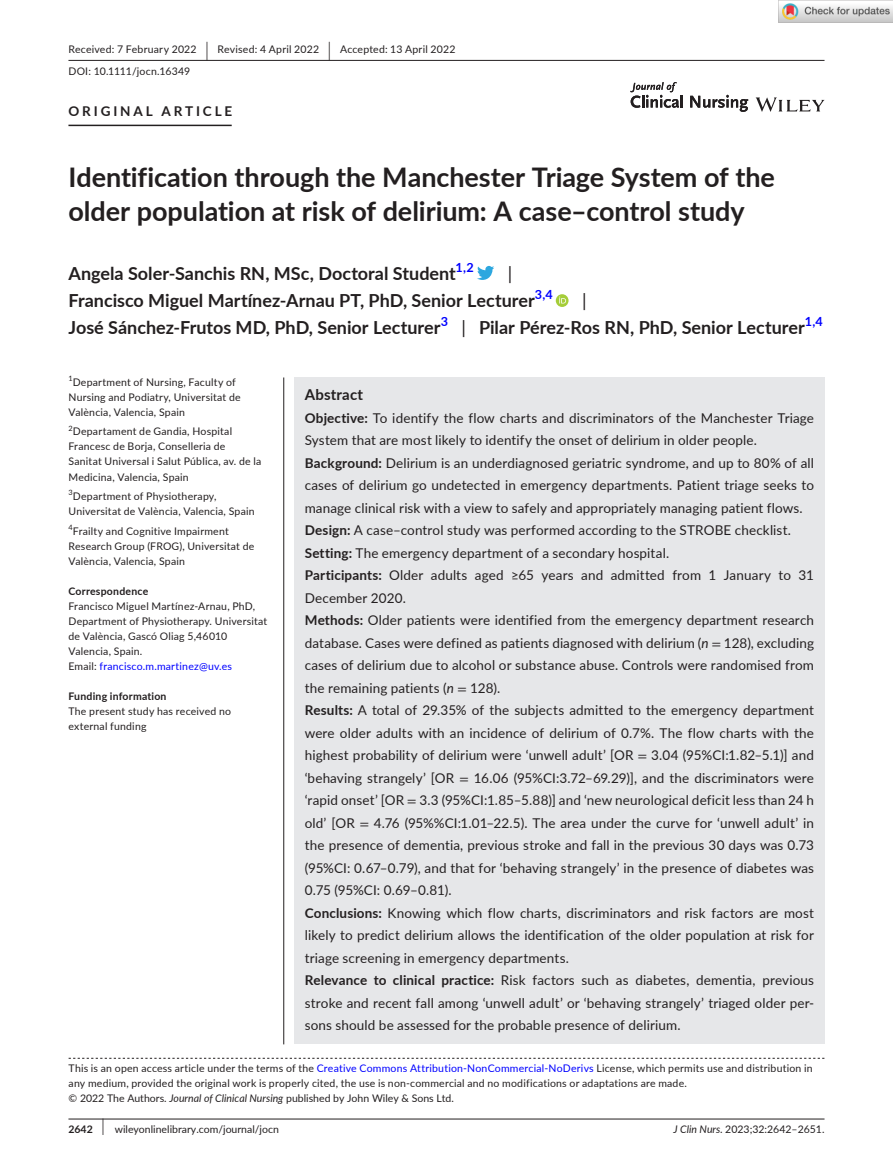
<style>
.page{position:relative;width:893px;height:1174px;background:#fff}
.page>*{position:absolute;margin:0;border:0;box-sizing:border-box;transform-origin:0 0}
.t1{font:700 27px/34.5px "Lato";letter-spacing:-.005em;color:#231f20}
.t2{font:700 18px "Lato";color:#231f20}
.t3{font:18px "Lato";color:#231f20}
.t4{font:700 15px "Lato";letter-spacing:.015em;color:#231f20}
.t5{font:13.5px/22.5px "Lato";letter-spacing:.01em;color:#231f20}
.t6{font:700 13.5px "Lato";letter-spacing:.215em;color:#231f20}
.t7{font:700 12.6px "Lato";color:#00f}
.t8{font:10.5px/15px "Lato";letter-spacing:.02em;color:#231f20}
.t9{font:10.5px "Lato";color:#231f20}
.t10{font:700 10.5px "Lato";letter-spacing:.02em;color:#231f20}
.t11{font:7.35px "Lato";color:#231f20}
.s1{font-size:19.65px}
.s2{font-weight:400}
.s3{color:#00f}
.s4{font-weight:700}
.s5{font-style:italic}
.s6{font-family:"STIX"}
.s7{font-size:17.4px}
</style>
<div class="page">
<hr style="left:68px;top:1118px;width:756px;height:1px;background:#231f20">
<svg style="left:756px;top:97px;width:68px;height:15px"></svg>
<svg style="left:630px;top:82px;width:53px;height:26px"></svg>
<svg style="left:690px;top:95px;width:58px;height:17px"></svg>
<hr style="left:68px;top:60px;width:756px;height:1px;background:#231f20">
<hr style="left:68px;top:125px;width:164px;height:1px;background:#231f20">
<svg style="left:477px;top:266px;width:17px;height:14px"></svg>
<svg style="left:556px;top:294px;width:12px;height:13px"></svg>
<svg style="left:559px;top:296px;width:7px;height:7px"></svg>
<div style="left:294px;top:377px;width:530px;height:667px;background:#e6e7e9"></div>
<hr style="left:283px;top:377px;width:1px;height:667px;background:#231f20">
<svg style="left:69px;top:1058px;width:755px;height:1px"></svg>
<img style="left:779px;top:0;width:114px;height:23px">
<p class="t8" style="left:68px;top:38px;width:388px;line-height:21.8px">Received: 7 February 2022 <span class="s1">|</span> Revised: 4 April 2022 <span class="s1">|</span> Accepted: 13 April 2022<br>DOI: 10.1111/jocn.16349</p>
<p class="t6" style="left:68px;top:101px;width:165px">ORIGINAL ARTICLE</p>
<h1 class="t1" style="left:68px;top:159px;width:708px">Identification through the Manchester Triage System of the older population at risk of delirium: A case–control study</h1>
<h2 class="t2" style="left:68px;top:260px;width:389px">Angela Soler-Sanchis RN, MSc, Doctoral Student</h2>
<p class="t7" style="left:456px;top:258px;width:20px">1,2</p>
<h2 class="t3" style="left:508px;top:260px;width:6px">|</h2>
<h2 class="t2" style="left:68px;top:287px;width:468px">Francisco Miguel Martínez-Arnau PT, PhD, Senior Lecturer</h2>
<p class="t7" style="left:535px;top:285px;width:19px">3,4</p>
<h2 class="t3" style="left:582px;top:287px;width:6px">|</h2>
<h2 class="t2" style="left:68px;top:314px;width:374px">José Sánchez-Frutos MD, PhD, Senior Lecturer</h2>
<p class="t7" style="left:441px;top:312px;width:9px">3</p>
<h2 class="t2" style="left:461px;top:314px;width:345px"><span class="s2">|</span> Pilar Pérez-Ros RN, PhD, Senior Lecturer</h2>
<p class="t7" style="left:805px;top:312px;width:19px">1,4</p>
<p class="t11" style="left:68px;top:373px;width:6px">1</p>
<p class="t8" style="left:68px;top:374px;width:174px;text-indent:4px">Department of Nursing, Faculty of<br>Nursing and Podiatry, Universitat de<br>València, Valencia, Spain</p>
<p class="t8" style="left:68px;top:424px;width:194px"><sup>2</sup>Departament de Gandia, Hospital Francesc de Borja, Conselleria de Sanitat Universal i Salut Pública, av. de la Medicina, Valencia, Spain</p>
<p class="t8" style="left:68px;top:488px;width:188px"><sup>3</sup>Department of Physiotherapy,<br>Universitat de València, Valencia, Spain</p>
<p class="t8" style="left:68px;top:523px;width:187px"><sup>4</sup>Frailty and Cognitive Impairment<br>Research Group (FROG), Universitat de<br>València, Valencia, Spain</p>
<p class="t10" style="left:68px;top:583px;width:81px">Correspondence</p>
<p class="t8" style="left:68px;top:598px;width:200px">Francisco Miguel Martínez-Arnau, PhD, Department of Physiotherapy. Universitat de València, Gascó Oliag 5,46010<br>Valencia, Spain.<br>Email: <span class="s3">francisco.m.martinez@uv.es</span></p>
<p class="t10" style="left:68px;top:688px;width:100px">Funding information</p>
<p class="t8" style="left:68px;top:703px;width:164px">The present study has received no external funding</p>
<p class="t4" style="left:305px;top:383px;width:60px">Abstract</p>
<p class="t5" style="left:305px;top:406px;width:511px"><span class="s4">Objective:</span> To identify the flow charts and discriminators of the Manchester Triage System that are most likely to identify the onset of delirium in older people.<br><span class="s4">Background:</span> Delirium is an underdiagnosed geriatric syndrome, and up to 80% of all cases of delirium go undetected in emergency departments. Patient triage seeks to manage clinical risk with a view to safely and appropriately managing patient flows.<br><span class="s4">Design:</span> A case–control study was performed according to the STROBE checklist.<br><span class="s4">Setting:</span> The emergency department of a secondary hospital.<br><span class="s4">Participants:</span> Older adults aged ≥65 years and admitted from 1 January to 31<br>December 2020.<br><span class="s4">Methods:</span> Older patients were identified from the emergency department research database. Cases were defined as patients diagnosed with delirium (<span class="s5">n</span> <span class="s6">=</span> 128), excluding cases of delirium due to alcohol or substance abuse. Controls were randomised from the remaining patients (<span class="s5">n</span> <span class="s6">=</span> 128).<br><span class="s4">Results:</span> A total of 29.35% of the subjects admitted to the emergency department were older adults with an incidence of delirium of 0.7%. The flow charts with the highest probability of delirium were ‘unwell adult’ [OR <span class="s6">=</span> 3.04 (95%CI:1.82–5.1)] and ‘behaving strangely’ [OR <span class="s6">=</span> 16.06 (95%CI:3.72–69.29)], and the discriminators were ‘rapid onset’ [OR <span class="s6">=</span> 3.3 (95%CI:1.85–5.88)] and ‘new neurological deficit less than 24 h old’ [OR <span class="s6">=</span> 4.76 (95%%CI:1.01–22.5). The area under the curve for ‘unwell adult’ in the presence of dementia, previous stroke and fall in the previous 30 days was 0.73 (95%CI: 0.67–0.79), and that for ‘behaving strangely’ in the presence of diabetes was 0.75 (95%CI: 0.69–0.81).<br><span class="s4">Conclusions:</span> Knowing which flow charts, discriminators and risk factors are most likely to predict delirium allows the identification of the older population at risk for triage screening in emergency departments.<br><span class="s4">Relevance to clinical practice:</span> Risk factors such as diabetes, dementia, previous stroke and recent fall among ‘unwell adult’ or ‘behaving strangely’ triaged older per&shy;sons should be assessed for the probable presence of delirium.</p>
<p class="t8" style="left:69px;top:1060px;width:746px">This is an open access article under the terms of the <span class="s3">Creative Commons Attribution-NonCommercial-NoDerivs</span> License, which permits use and distribution in any medium, provided the original work is properly cited, the use is non-commercial and no modifications or adaptations are made.<br>© 2022 The Authors. <span class="s5">Journal of Clinical Nursing</span> published by John Wiley &amp; Sons Ltd.</p>
<p class="t9" style="left:68px;top:1121px;width:212px"><span class="s4">2642</span> <span class="s7">|</span> wileyonlinelibrary.com/journal/jocn</p>
<p class="t9" style="left:674px;top:1121px;width:152px"><span class="s5">J Clin Nurs.</span> 2023;32:2642–2651.</p>
</div>
